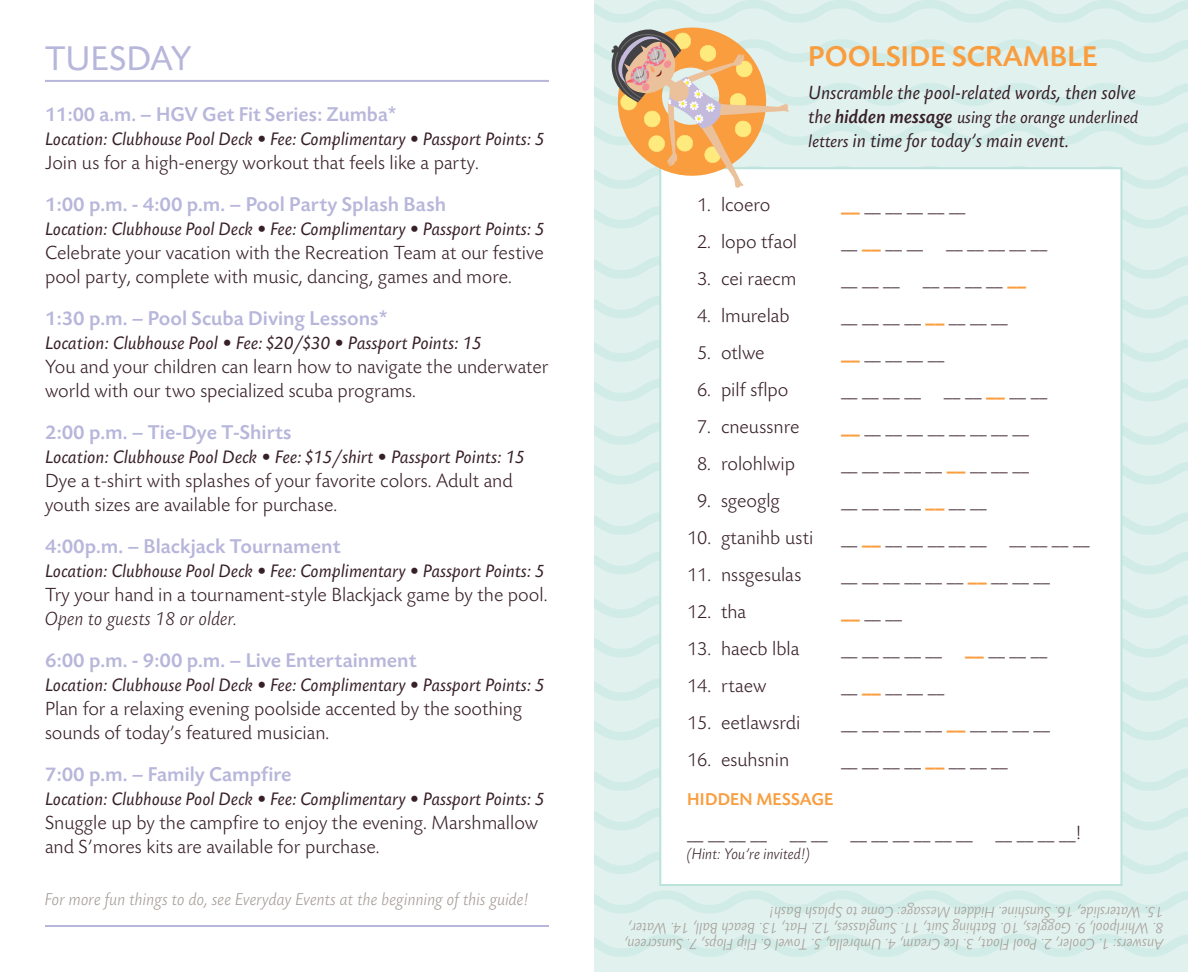
<style>
.page{position:relative;width:1188px;height:972px;background:#fff}
.page>*{position:absolute;margin:0;border:0;box-sizing:border-box;transform-origin:0 0}
.t1{font:36px "Today Sans BEF";color:#b7b6db}
.t2{font:500 30px "Today Sans BEF";color:#f99d3e}
.t3{font:500 21px "Today Sans BEF";color:#b7b6db}
.t4{font:300 20px/24px "Today Sans BEF";color:#382028}
.t5{font:italic 20px "Today Sans BEF";color:#382028}
.t6{font:italic 300 20px "Today Sans BEF";letter-spacing:-.005em;color:#382028}
.t7{font:italic 19px "Today Sans BEF";color:#382028}
.t8{font:italic 300 18px "Today Sans BEF";color:#a49b95}
.t9{font:italic 18px "Today Sans BEF";color:#382028}
.t10{font:500 18px "Today Sans BEF";color:#f99d3e}
.t11{font:italic 300 16px "Today Sans BEF";color:#a49b95}
.t12{font:italic 300 16px "Today Sans BEF";color:#382028}
.s1{font-size:20px}
.s2{font-weight:500;font-size:20px}
.s3{font-size:18px}
.s4{font-weight:700;color:#f99d3e}
</style>
<div class="page">
<hr style="left:45px;top:925px;width:504px;height:2px;background:#b7b6db">
<hr style="left:45px;top:80px;width:504px;height:2px;background:#b7b6db">
<div style="left:594px;top:0;width:594px;height:972px;background:#e0f1ee"></div>
<svg style="left:594px;top:206px;width:594px;height:22px"></svg>
<svg style="left:594px;top:256px;width:594px;height:23px"></svg>
<svg style="left:594px;top:295px;width:594px;height:23px"></svg>
<svg style="left:594px;top:339px;width:594px;height:23px"></svg>
<svg style="left:594px;top:378px;width:594px;height:23px"></svg>
<svg style="left:594px;top:422px;width:594px;height:23px"></svg>
<svg style="left:594px;top:462px;width:594px;height:22px"></svg>
<svg style="left:594px;top:512px;width:594px;height:23px"></svg>
<svg style="left:594px;top:551px;width:594px;height:23px"></svg>
<svg style="left:594px;top:595px;width:594px;height:23px"></svg>
<svg style="left:594px;top:635px;width:594px;height:22px"></svg>
<svg style="left:594px;top:678px;width:594px;height:23px"></svg>
<svg style="left:594px;top:718px;width:594px;height:23px"></svg>
<svg style="left:594px;top:768px;width:594px;height:23px"></svg>
<svg style="left:594px;top:807px;width:594px;height:23px"></svg>
<svg style="left:594px;top:851px;width:594px;height:23px"></svg>
<svg style="left:594px;top:891px;width:594px;height:22px"></svg>
<svg style="left:594px;top:934px;width:594px;height:23px"></svg>
<div style="left:660px;top:168px;width:461px;height:717px;background:#fff"></div>
<svg style="left:594px;top:0;width:594px;height:189px"></svg>
<h1 class="t1" style="left:45px;top:39px;width:148px">TUESDAY</h1>
<p class="t3" style="left:45px;top:103px;width:353px">11:00 a.m. – HGV Get Fit Series: Zumba*</p>
<p class="t7" style="left:45px;top:129px;width:501px">Location: Clubhouse Pool Deck • Fee: Complimentary • Passport Points: 5</p>
<p class="t4" style="left:45px;top:152px;width:435px">Join us for a high-energy workout that feels like a party.</p>
<p class="t3" style="left:45px;top:193px;width:403px">1:00 p.m. - 4:00 p.m. – Pool Party Splash Bash</p>
<p class="t7" style="left:45px;top:219px;width:501px">Location: Clubhouse Pool Deck • Fee: Complimentary • Passport Points: 5</p>
<p class="t4" style="left:45px;top:242px;width:500px">Celebrate your vacation with the Recreation Team at our festive pool party, complete with music, dancing, games and more.</p>
<p class="t3" style="left:45px;top:307px;width:344px">1:30 p.m. – Pool Scuba Diving Lessons*</p>
<p class="t7" style="left:45px;top:333px;width:438px">Location: Clubhouse Pool • Fee: $20/$30 • Passport Points: 15</p>
<p class="t4" style="left:45px;top:356px;width:505px">You and your children can learn how to navigate the underwater world with our two specialized scuba programs.</p>
<p class="t3" style="left:45px;top:421px;width:248px">2:00 p.m. – Tie-Dye T-Shirts</p>
<p class="t7" style="left:45px;top:447px;width:481px">Location: Clubhouse Pool Deck • Fee: $15/shirt • Passport Points: 15</p>
<p class="t4" style="left:45px;top:470px;width:469px">Dye a t-shirt with splashes of your favorite colors. Adult and youth sizes are available for purchase.</p>
<p class="t3" style="left:45px;top:535px;width:297px">4:00p.m. – Blackjack Tournament</p>
<p class="t7" style="left:45px;top:561px;width:501px">Location: Clubhouse Pool Deck • Fee: Complimentary • Passport Points: 5</p>
<p class="t4" style="left:45px;top:584px;width:504px">Try your hand in a tournament-style Blackjack game by the pool.</p>
<p class="t6" style="left:45px;top:608px;width:194px">Open to guests 18 or older.</p>
<p class="t3" style="left:45px;top:649px;width:373px">6:00 p.m. - 9:00 p.m. – Live Entertainment</p>
<p class="t7" style="left:45px;top:675px;width:501px">Location: Clubhouse Pool Deck • Fee: Complimentary • Passport Points: 5</p>
<p class="t4" style="left:45px;top:698px;width:479px">Plan for a relaxing evening poolside accented by the soothing sounds of today’s featured musician.</p>
<p class="t3" style="left:45px;top:763px;width:248px">7:00 p.m. – Family Campfire</p>
<p class="t7" style="left:45px;top:789px;width:501px">Location: Clubhouse Pool Deck • Fee: Complimentary • Passport Points: 5</p>
<p class="t4" style="left:45px;top:812px;width:495px">Snuggle up by the campfire to enjoy the evening. Marshmallow and S’mores kits are available for purchase.</p>
<p class="t8" style="left:45px;top:890px;width:485px">For more fun things to do, see Everyday Events at the beginning of this guide!</p>
<h2 class="t2" style="left:808px;top:40px;width:291px">POOLSIDE SCRAMBLE</h2>
<p class="t5" style="left:808px;top:82px;width:329px">Unscramble the pool-related words, then solve</p>
<p class="t9" style="left:808px;top:108px;width:332px"><span class="s1">the</span> <span class="s2">hidden message</span> using the orange underlined</p>
<p class="t5" style="left:808px;top:130px;width:262px"><span class="s3">letters</span> in time for today’s main event.</p>
<p class="t4" style="left:697px;top:193px;width:75px">1. lcoero</p>
<p class="t4" style="left:697px;top:230px;width:102px">2. lopo tfaol</p>
<p class="t4" style="left:697px;top:267px;width:101px">3. cei raecm</p>
<p class="t4" style="left:697px;top:304px;width:94px">4. lmurelab</p>
<p class="t4" style="left:697px;top:341px;width:69px">5. otlwe</p>
<p class="t4" style="left:697px;top:378px;width:93px">6. pilf sflpo</p>
<p class="t4" style="left:697px;top:415px;width:104px">7. cneussnre</p>
<p class="t4" style="left:697px;top:452px;width:100px">8. rolohlwip</p>
<p class="t4" style="left:697px;top:489px;width:84px">9. sgeoglg</p>
<p class="t4" style="left:841px;top:193px;width:126px"><span class="s4">__</span> __ __ __ __ __</p>
<p class="t4" style="left:841px;top:230px;width:208px">__ <span class="s4">__</span> __ __ __ __ __ __ __</p>
<p class="t4" style="left:841px;top:267px;width:187px">__ __ __ __ __ __ __ <span class="s4">__</span></p>
<p class="t4" style="left:841px;top:304px;width:168px">__ __ __ __ <span class="s4">__</span> __ __ __</p>
<p class="t4" style="left:841px;top:341px;width:105px"><span class="s4">__</span> __ __ __ __</p>
<p class="t4" style="left:841px;top:378px;width:208px">__ __ __ __ __ __ <span class="s4">__</span> __ __</p>
<p class="t4" style="left:841px;top:415px;width:190px"><span class="s4">__</span> __ __ __ __ __ __ __ __</p>
<p class="t4" style="left:841px;top:452px;width:190px">__ __ __ __ __ <span class="s4">__</span> __ __ __</p>
<p class="t4" style="left:841px;top:489px;width:147px">__ __ __ __ <span class="s4">__</span> __ __</p>
<p class="t4" style="left:687px;top:526px;width:128px">10. gtanihb usti</p>
<p class="t4" style="left:687px;top:563px;width:116px">11. nssgesulas</p>
<p class="t4" style="left:687px;top:600px;width:61px">12. tha</p>
<p class="t4" style="left:687px;top:637px;width:114px">13. haecb lbla</p>
<p class="t4" style="left:687px;top:674px;width:81px">14. rtaew</p>
<p class="t4" style="left:687px;top:711px;width:115px">15. eetlawsrdi</p>
<p class="t4" style="left:687px;top:748px;width:104px">16. esuhsnin</p>
<p class="t4" style="left:841px;top:526px;width:250px">__ <span class="s4">__</span> __ __ __ __ __ __ __ __ __</p>
<p class="t4" style="left:841px;top:563px;width:211px">__ __ __ __ __ __ <span class="s4">__</span> __ __ __</p>
<p class="t4" style="left:841px;top:600px;width:63px"><span class="s4">__</span> __ __</p>
<p class="t4" style="left:841px;top:637px;width:208px">__ __ __ __ __ <span class="s4">__</span> __ __ __</p>
<p class="t4" style="left:841px;top:674px;width:105px">__ <span class="s4">__</span> __ __ __</p>
<p class="t4" style="left:841px;top:711px;width:211px">__ __ __ __ __ <span class="s4">__</span> __ __ __ __</p>
<p class="t4" style="left:841px;top:748px;width:168px">__ __ __ __ <span class="s4">__</span> __ __ __</p>
<p class="t10" style="left:687px;top:789px;width:148px">HIDDEN MESSAGE</p>
<p class="t4" style="left:687px;top:821px;width:395px">__ __ __ __ __ __ __ __ __ __ __ __ __ __ __ __!</p>
<p class="t12" style="left:687px;top:845px;width:125px">(Hint: You’re invited!)</p>
<p class="t11" style="left:1163px;top:921px;width:395px;rotate:-180deg">15. Waterslide, 16. Sunshine. Hidden Message: Come to Splash Bash!</p>
<p class="t11" style="left:1163px;top:937px;width:537px;rotate:-180deg">8. Whirlpool, 9. Goggles, 10. Bathing Suit, 11. Sunglasses, 12. Hat, 13. Beach Ball, 14. Water,</p>
<p class="t11" style="left:1163px;top:953px;width:541px;rotate:-180deg">Answers: 1. Cooler, 2. Pool Float, 3. Ice Cream, 4. Umbrella, 5. Towel 6. Flip Flops, 7. Sunscreen,</p>
</div>
